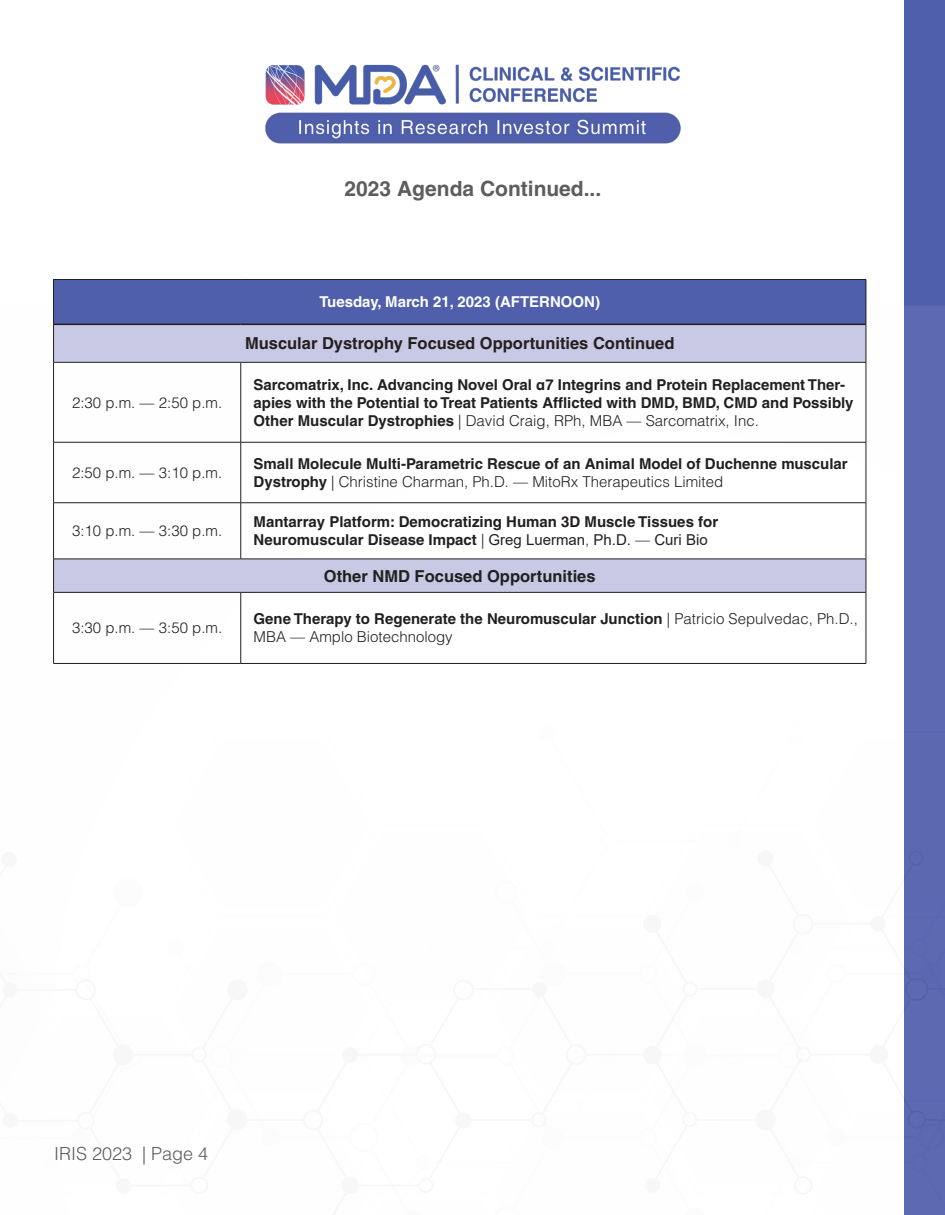
<style>
.page{position:relative;width:945px;height:1215px;background:#fff}
.page>*{position:absolute;margin:0;border:0;box-sizing:border-box;transform-origin:0 0}
.t1{font:700 21px "Helvetica LT Pro";color:#5d5d5d}
.t2{font:300 18px "Helvetica LT Pro";color:#5d5d5d}
.t3{font:700 16.5px "Helvetica LT Pro";color:#231f20}
.t4{font:700 15px/18px "Helvetica LT Pro";color:#231f20}
.t5{font:300 15px/18px "Helvetica LT Pro";color:#231f20}
.t6{font:700 15px "Helvetica LT Pro";color:#fff}
.s1{font-family:"Helvetica"}
.s2{font-weight:300}
.s3{font-family:"Arial";font-weight:400}
.s4{font-weight:700}
</style>
<div class="page">
<div style="left:904px;top:0;width:41px;height:1215px;background:#4f5fab"></div>
<svg style="left:54px;top:306px;width:891px;height:418px"></svg>
<div style="left:904px;top:740px;width:41px;height:109px;background:#5b6ab0"></div>
<div style="left:904px;top:849px;width:41px;height:366px;background:#5c6bb1"></div>
<img style="left:265px;top:64px;width:416px;height:80px">
<div style="left:54px;top:279px;width:812px;height:45px;background:#4f5fab"></div>
<svg style="left:54px;top:325px;width:812px;height:267px"></svg>
<hr style="left:53px;top:279px;width:188px;height:1px;background:#231f20">
<hr style="left:53px;top:280px;width:1px;height:44px;background:#231f20">
<hr style="left:241px;top:279px;width:625px;height:1px;background:#231f20">
<hr style="left:866px;top:280px;width:1px;height:44px;background:#231f20">
<hr style="left:53px;top:324px;width:1px;height:38px;background:#231f20">
<hr style="left:866px;top:324px;width:1px;height:38px;background:#231f20">
<hr style="left:53px;top:362px;width:188px;height:1px;background:#231f20">
<hr style="left:53px;top:363px;width:1px;height:79px;background:#231f20">
<hr style="left:241px;top:362px;width:625px;height:1px;background:#231f20">
<hr style="left:241px;top:363px;width:1px;height:79px;background:#231f20">
<hr style="left:866px;top:363px;width:1px;height:79px;background:#231f20">
<hr style="left:53px;top:442px;width:188px;height:1px;background:#231f20">
<hr style="left:53px;top:442px;width:1px;height:61px;background:#231f20">
<hr style="left:241px;top:442px;width:625px;height:1px;background:#231f20">
<hr style="left:241px;top:442px;width:1px;height:61px;background:#231f20">
<hr style="left:866px;top:442px;width:1px;height:61px;background:#231f20">
<hr style="left:53px;top:502px;width:188px;height:1px;background:#231f20">
<hr style="left:53px;top:503px;width:1px;height:56px;background:#231f20">
<hr style="left:241px;top:502px;width:625px;height:1px;background:#231f20">
<hr style="left:241px;top:503px;width:1px;height:56px;background:#231f20">
<hr style="left:866px;top:503px;width:1px;height:56px;background:#231f20">
<hr style="left:53px;top:559px;width:188px;height:1px;background:#231f20">
<hr style="left:53px;top:559px;width:1px;height:33px;background:#231f20">
<hr style="left:241px;top:559px;width:625px;height:1px;background:#231f20">
<hr style="left:866px;top:559px;width:1px;height:33px;background:#231f20">
<hr style="left:53px;top:592px;width:188px;height:1px;background:#231f20">
<hr style="left:53px;top:593px;width:1px;height:70px;background:#231f20">
<hr style="left:241px;top:592px;width:625px;height:1px;background:#231f20">
<hr style="left:241px;top:593px;width:1px;height:70px;background:#231f20">
<hr style="left:866px;top:593px;width:1px;height:70px;background:#231f20">
<hr style="left:53px;top:663px;width:188px;height:1px;background:#231f20">
<hr style="left:241px;top:663px;width:625px;height:1px;background:#231f20">
<hr style="left:54px;top:324px;width:187px;height:1px;background:#231f20">
<hr style="left:241px;top:324px;width:625px;height:1px;background:#231f20">
<p class="t1" style="left:345px;top:176px;width:258px">2023 Agenda Continued...</p>
<p class="t5" style="left:72px;top:393px;width:152px">2:30 p.m. — 2:50 p.m.</p>
<p class="t6" style="left:319px;top:293px;width:282px">Tuesday, March 21, 2023 (AFTERNOON)</p>
<p class="t3" style="left:245px;top:333px;width:431px">Muscular Dystrophy Focused Opportunities Continued</p>
<p class="t4" style="left:254px;top:376px;width:601px">Sarcomatrix, Inc. Advancing Novel Oral <span class="s1">α</span>7 Integrins and Protein Replacement Ther&shy;apies with the Potential to Treat Patients Afflicted with DMD, BMD, CMD and Possibly<br>Other Muscular Dystrophies <span class="s2">| David Craig, RPh, MBA — Sarcomatrix, Inc.</span></p>
<p class="t5" style="left:72px;top:463px;width:152px">2:50 p.m. — 3:10 p.m.</p>
<p class="t4" style="left:254px;top:455px;width:596px">Small Molecule Multi-Parametric Rescue of an Animal Model of Duchenne muscular<br>Dystrophy <span class="s2">| Christine Charman, Ph.D. — MitoRx Therapeutics Limited</span></p>
<p class="t5" style="left:72px;top:522px;width:152px">3:10 p.m. — 3:30 p.m.</p>
<p class="t4" style="left:254px;top:513px;width:466px">Mantarray Platform: Democratizing Human 3D Muscle Tissues for<br>Neuromuscular Disease Impact <span class="s2">|</span> <span class="s3">Greg Luerman</span><span class="s2">,</span> <span class="s3">Ph.D.</span> <span class="s2">—</span> <span class="s3">Curi Bio</span></p>
<p class="t3" style="left:324px;top:566px;width:273px">Other NMD Focused Opportunities</p>
<p class="t5" style="left:72px;top:619px;width:152px">3:30 p.m. — 3:50 p.m.</p>
<p class="t5" style="left:254px;top:610px;width:606px"><span class="s4">Gene Therapy to Regenerate the Neuromuscular Junction</span> | Patricio Sepulvedac, Ph.D.,<br>MBA — Amplo Biotechnology</p>
<p class="t2" style="left:54px;top:1143px;width:156px">IRIS 2023 | Page 4</p>
</div>
